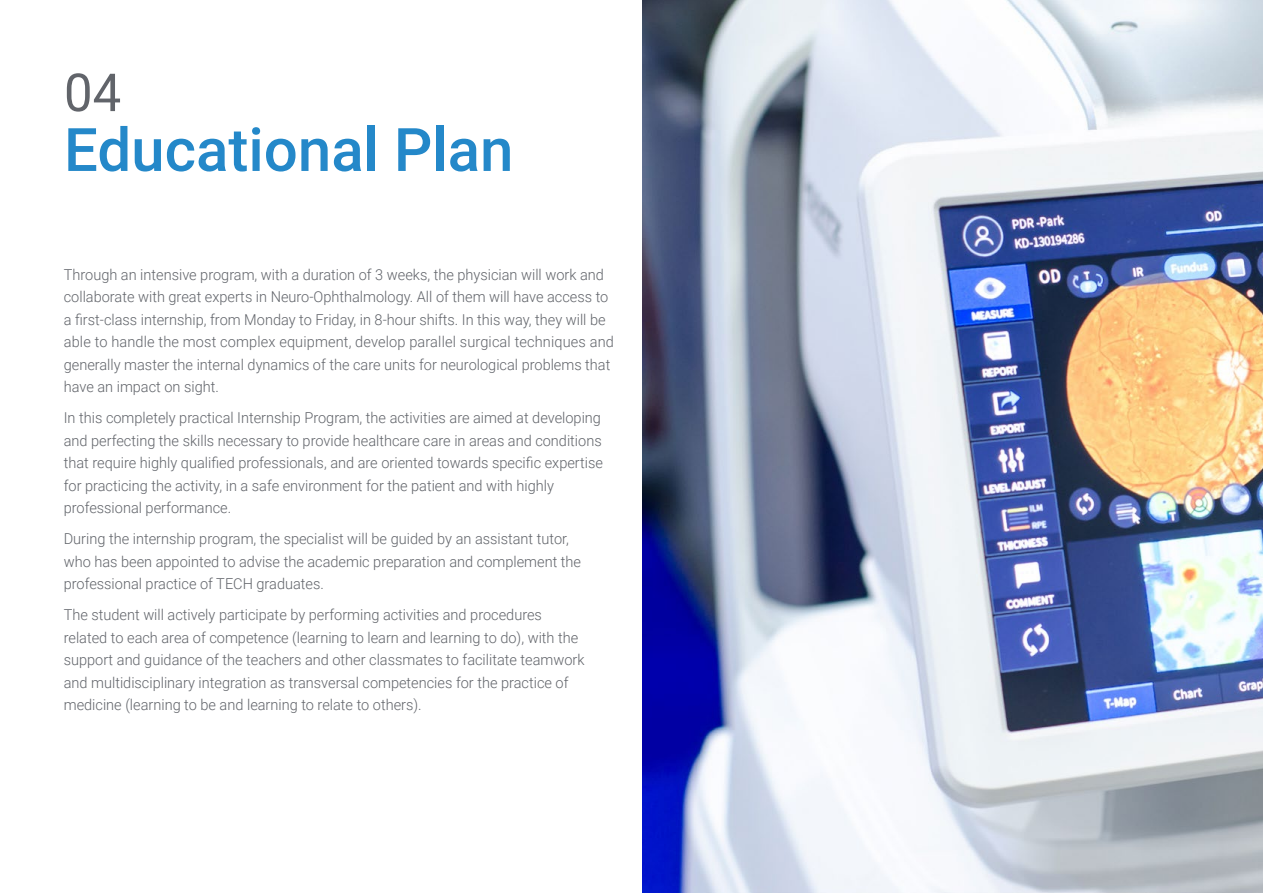
<style>
.page{position:relative;width:1263px;height:893px;background:#fff}
.page>*{position:absolute;margin:0;border:0;box-sizing:border-box;transform-origin:0 0}
.t1{font:500 60px "Roboto";color:#2488c9}
.t2{font:52.5px "Roboto";color:#61646a}
.t3{font:300 15px/22.5px "Roboto";color:#61646a}
</style>
<div class="page">
<img style="left:642px;top:0;width:621px;height:893px">
<h2 class="t2" style="left:64px;top:56px;width:59px">04</h2>
<h1 class="t1" style="left:64px;top:108px;width:451px">Educational Plan</h1>
<p class="t3" style="left:64px;top:262px;width:552px">Through an intensive program, with a duration of 3 weeks, the physician will work and collaborate with great experts in Neuro-Ophthalmology. All of them will have access to a first-class internship, from Monday to Friday, in 8-hour shifts. In this way, they will be able to handle the most complex equipment, develop parallel surgical techniques and generally master the internal dynamics of the care units for neurological problems that have an impact on sight.</p>
<p class="t3" style="left:64px;top:406px;width:541px">In this completely practical Internship Program, the activities are aimed at developing and perfecting the skills necessary to provide healthcare care in areas and conditions that require highly qualified professionals, and are oriented towards specific expertise for practicing the activity, in a safe environment for the patient and with highly professional performance.</p>
<p class="t3" style="left:64px;top:527px;width:519px">During the internship program, the specialist will be guided by an assistant tutor, who has been appointed to advise the academic preparation and complement the professional practice of TECH graduates.</p>
<p class="t3" style="left:64px;top:603px;width:522px">The student will actively participate by performing activities and procedures related to each area of competence (learning to learn and learning to do), with the support and guidance of the teachers and other classmates to facilitate teamwork and multidisciplinary integration as transversal competencies for the practice of medicine (learning to be and learning to relate to others).</p>
</div>
